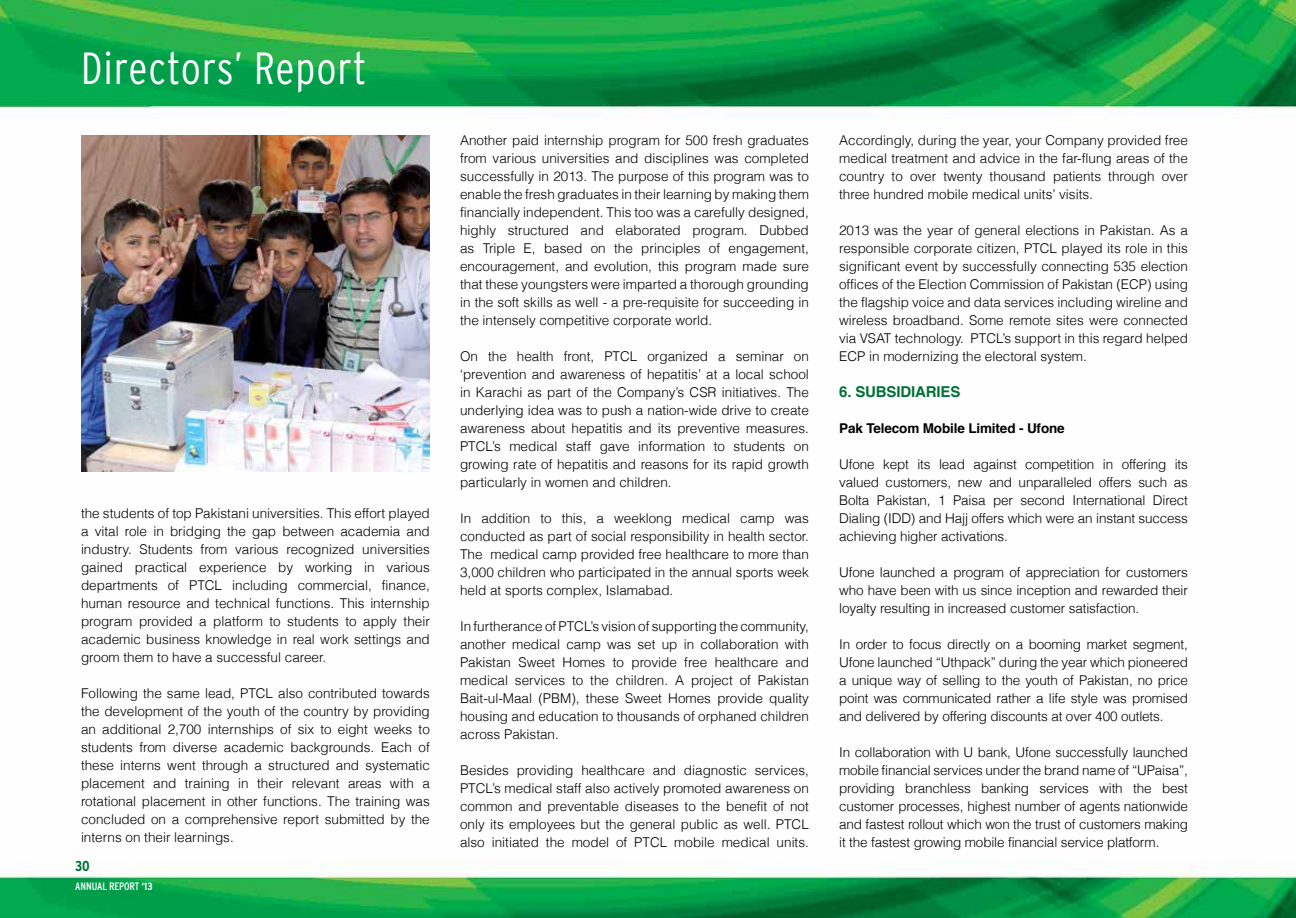
<style>
.page{position:relative;width:1296px;height:918px;background:#fff}
.page>*{position:absolute;margin:0;border:0;box-sizing:border-box;transform-origin:0 0}
.t1{font:300 condensed 45px "Interstate";letter-spacing:.02em;color:#fff}
.t2{font:700 15px "Helvetica";color:#007236}
.t3{font:700 condensed 14.4px "Interstate";color:#007236}
.t4{font:300 13.5px/18px "Helvetica";color:#000;text-align:justify}
.t5{font:700 13.5px "Helvetica";letter-spacing:-.01em;color:#000}
.t6{font:condensed 10.8px "Interstate";letter-spacing:-.01em;color:#fff}
.s1{font-weight:700;font-size:10.5px}
</style>
<div class="page">
<img style="left:0;top:0;width:1296px;height:918px">
<img style="left:81px;top:136px;width:349px;height:336px">
<h1 class="t1" style="left:81px;top:43px;width:287px">Directors’ Report</h1>
<p class="t4" style="left:81px;top:504px;width:350px">the students of top Pakistani universities. This effort played a vital role in bridging the gap between academia and industry. Students from various recognized universities gained practical experience by working in various departments of PTCL including commercial, finance, human resource and technical functions. This internship program provided a platform to students to apply their academic business knowledge in real work settings and groom them to have a successful career.</p>
<p class="t4" style="left:81px;top:684px;width:350px">Following the same lead, PTCL also contributed towards the development of the youth of the country by providing an additional 2,700 internships of six to eight weeks to students from diverse academic backgrounds. Each of these interns went through a structured and systematic placement and training in their relevant areas with a rotational placement in other functions. The training was concluded on a comprehensive report submitted by the interns on their learnings.</p>
<p class="t3" style="left:75px;top:858px;width:16px">30</p>
<p class="t6" style="left:75px;top:880px;width:79px">ANNUAL REPORT <span class="s1">‘13</span></p>
<p class="t4" style="left:460px;top:131px;width:350px">Another paid internship program for 500 fresh graduates from various universities and disciplines was completed successfully in 2013. The purpose of this program was to enable the fresh graduates in their learning by making them financially independent. This too was a carefully designed, highly structured and elaborated program. Dubbed as Triple E, based on the principles of engagement, encouragement, and evolution, this program made sure that these youngsters were imparted a thorough grounding in the soft skills as well - a pre-requisite for succeeding in the intensely competitive corporate world.</p>
<p class="t4" style="left:460px;top:347px;width:350px">On the health front, PTCL organized a seminar on ‘prevention and awareness of hepatitis’ at a local school in Karachi as part of the Company’s CSR initiatives. The underlying idea was to push a nation-wide drive to create awareness about hepatitis and its preventive measures.<br>PTCL’s medical staff gave information to students on growing rate of hepatitis and reasons for its rapid growth particularly in women and children.</p>
<p class="t4" style="left:460px;top:509px;width:350px">In addition to this, a weeklong medical camp was conducted as part of social responsibility in health sector.<br>The medical camp provided free healthcare to more than 3,000 children who participated in the annual sports week held at sports complex, Islamabad.</p>
<p class="t4" style="left:460px;top:617px;width:350px">In furtherance of PTCL’s vision of supporting the community, another medical camp was set up in collaboration with Pakistan Sweet Homes to provide free healthcare and medical services to the children. A project of Pakistan Bait-ul-Maal (PBM), these Sweet Homes provide quality housing and education to thousands of orphaned children across Pakistan.</p>
<p class="t4" style="left:460px;top:761px;width:350px">Besides providing healthcare and diagnostic services, PTCL’s medical staff also actively promoted awareness on common and preventable diseases to the benefit of not only its employees but the general public as well. PTCL also initiated the model of PTCL mobile medical units.</p>
<p class="t4" style="left:839px;top:131px;width:350px">Accordingly, during the year, your Company provided free medical treatment and advice in the far-flung areas of the country to over twenty thousand patients through over three hundred mobile medical units’ visits.</p>
<p class="t4" style="left:839px;top:221px;width:350px">2013 was the year of general elections in Pakistan. As a responsible corporate citizen, PTCL played its role in this significant event by successfully connecting 535 election offices of the Election Commission of Pakistan (ECP) using the flagship voice and data services including wireline and wireless broadband. Some remote sites were connected via VSAT technology. PTCL’s support in this regard helped ECP in modernizing the electoral system.</p>
<p class="t2" style="left:839px;top:380px;width:46px">6. Subsidiari</p>
<p class="t2" style="left:941px;top:380px;width:20px">es</p>
<p class="t5" style="left:839px;top:418px;width:227px">Pak Telecom Mobile Limited - Ufone</p>
<p class="t4" style="left:839px;top:455px;width:350px">Ufone kept its lead against competition in offering its valued customers, new and unparalleled offers such as Bolta Pakistan, 1 Paisa per second International Direct Dialing (IDD) and Hajj offers which were an instant success achieving higher activations.</p>
<p class="t4" style="left:839px;top:563px;width:350px">Ufone launched a program of appreciation for customers who have been with us since inception and rewarded their loyalty resulting in increased customer satisfaction.</p>
<p class="t4" style="left:839px;top:635px;width:350px">In order to focus directly on a booming market segment, Ufone launched “Uthpack” during the year which pioneered a unique way of selling to the youth of Pakistan, no price point was communicated rather a life style was promised and delivered by offering discounts at over 400 outlets.</p>
<p class="t4" style="left:839px;top:743px;width:350px">In collaboration with U bank, Ufone successfully launched mobile financial services under the brand name of “UPaisa”, providing branchless banking services with the best customer processes, highest number of agents nationwide and fastest rollout which won the trust of customers making it the fastest growing mobile financial service platform.</p>
</div>
